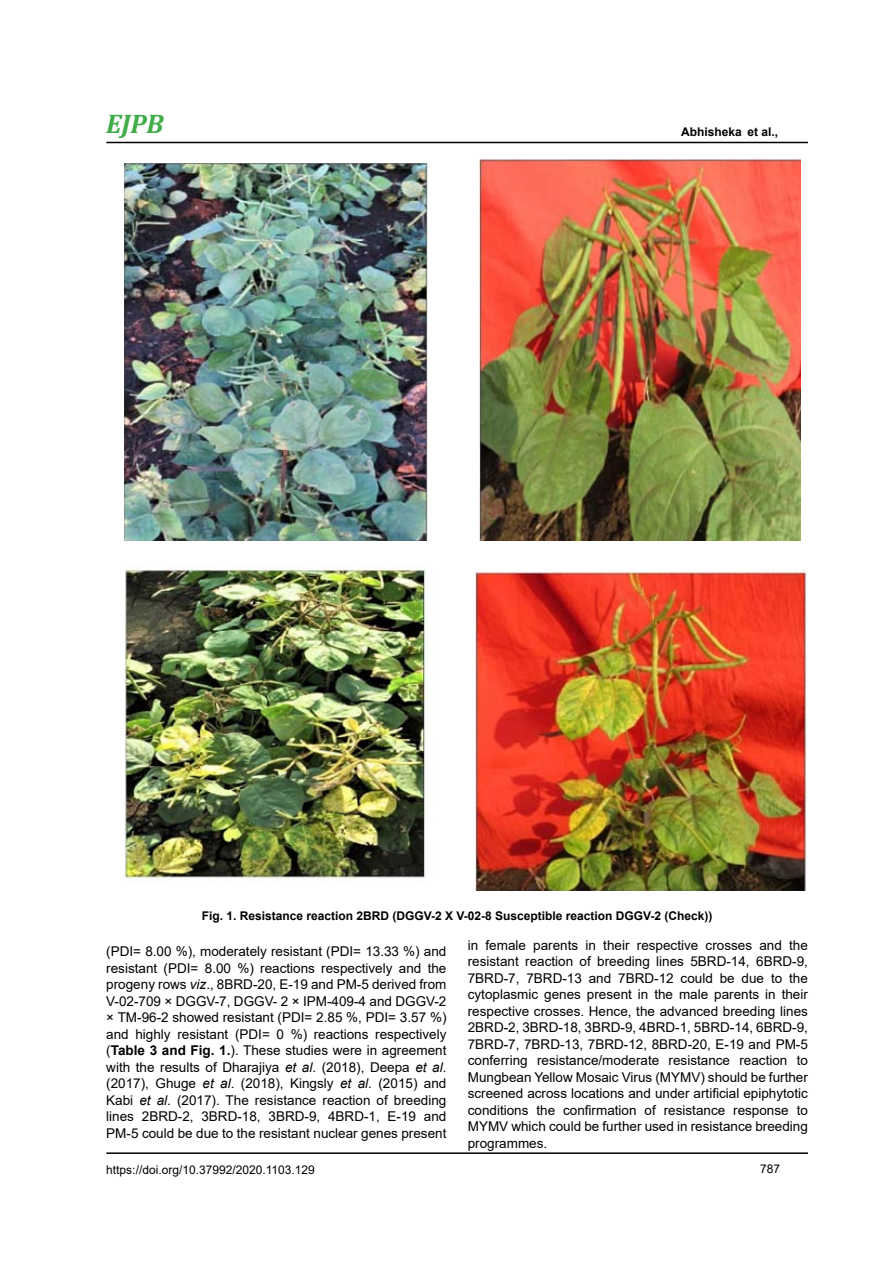
<style>
.page{position:relative;width:893px;height:1263px;background:#fff}
.page>*{position:absolute;margin:0;border:0;box-sizing:border-box;transform-origin:0 0}
.t1{font:italic 700 27px "Cambria";color:#41ad49}
.t2{font:13.5px/16.5px "Arial";color:#000;text-align:justify}
.t3{font:700 12px "Arial";color:#000}
.t4{font:12px "Arial";color:#000}
.s1{font-style:italic}
.s2{font-weight:700}
</style>
<div class="page">
<hr style="left:106px;top:1152px;width:702px;height:2px;background:#000">
<hr style="left:106px;top:142px;width:702px;height:1px;background:#000">
<img style="left:124px;top:164px;width:304px;height:377px">
<img style="left:480px;top:159px;width:321px;height:382px">
<img style="left:125px;top:564px;width:301px;height:315px">
<img style="left:476px;top:570px;width:332px;height:320px">
<h1 class="t1" style="left:106px;top:105px;width:59px">EJPB</h1>
<p class="t3" style="left:681px;top:123px;width:98px">Abhisheka et al.,</p>
<p class="t3" style="left:202px;top:907px;width:512px">Fig. 1. Resistance reaction 2BRD (DGGV-2 X V-02-8 Susceptible reaction DGGV-2 (Check))</p>
<p class="t2" style="left:468px;top:936px;width:342px">in female parents in their respective crosses and the resistant reaction of breeding lines 5BRD-14, 6BRD-9, 7BRD-7, 7BRD-13 and 7BRD-12 could be due to the cytoplasmic genes present in the male parents in their respective crosses. Hence, the advanced breeding lines 2BRD-2, 3BRD-18, 3BRD-9, 4BRD-1, 5BRD-14, 6BRD-9, 7BRD-7, 7BRD-13, 7BRD-12, 8BRD-20, E-19 and PM-5 conferring resistance/moderate resistance reaction to Mungbean Yellow Mosaic Virus (MYMV) should be further screened across locations and under artificial epiphytotic conditions the confirmation of resistance response to MYMV which could be further used in resistance breeding programmes.</p>
<p class="t2" style="left:106px;top:943px;width:342px">(PDI= 8.00 %), moderately resistant (PDI= 13.33 %) and resistant (PDI= 8.00 %) reactions respectively and the progeny rows <span class="s1">viz</span>., 8BRD-20, E-19 and PM-5 derived from V-02-709 × DGGV-7, DGGV- 2 × IPM-409-4 and DGGV-2 × TM-96-2 showed resistant (PDI= 2.85 %, PDI= 3.57 %) and highly resistant (PDI= 0 %) reactions respectively (<span class="s2">Table 3 and Fig. 1.</span>). These studies were in agreement with the results of Dharajiya <span class="s1">et al</span>. (2018), Deepa <span class="s1">et al</span>. (2017), Ghuge <span class="s1">et al</span>. (2018), Kingsly <span class="s1">et al</span>. (2015) and Kabi <span class="s1">et al</span>. (2017). The resistance reaction of breeding lines 2BRD-2, 3BRD-18, 3BRD-9, 4BRD-1, E-19 and PM-5 could be due to the resistant nuclear genes present</p>
<p class="t4" style="left:106px;top:1161px;width:210px">https://doi.org/10.37992/2020.1103.129</p>
<p class="t4" style="left:760px;top:1160px;width:22px">787</p>
</div>
